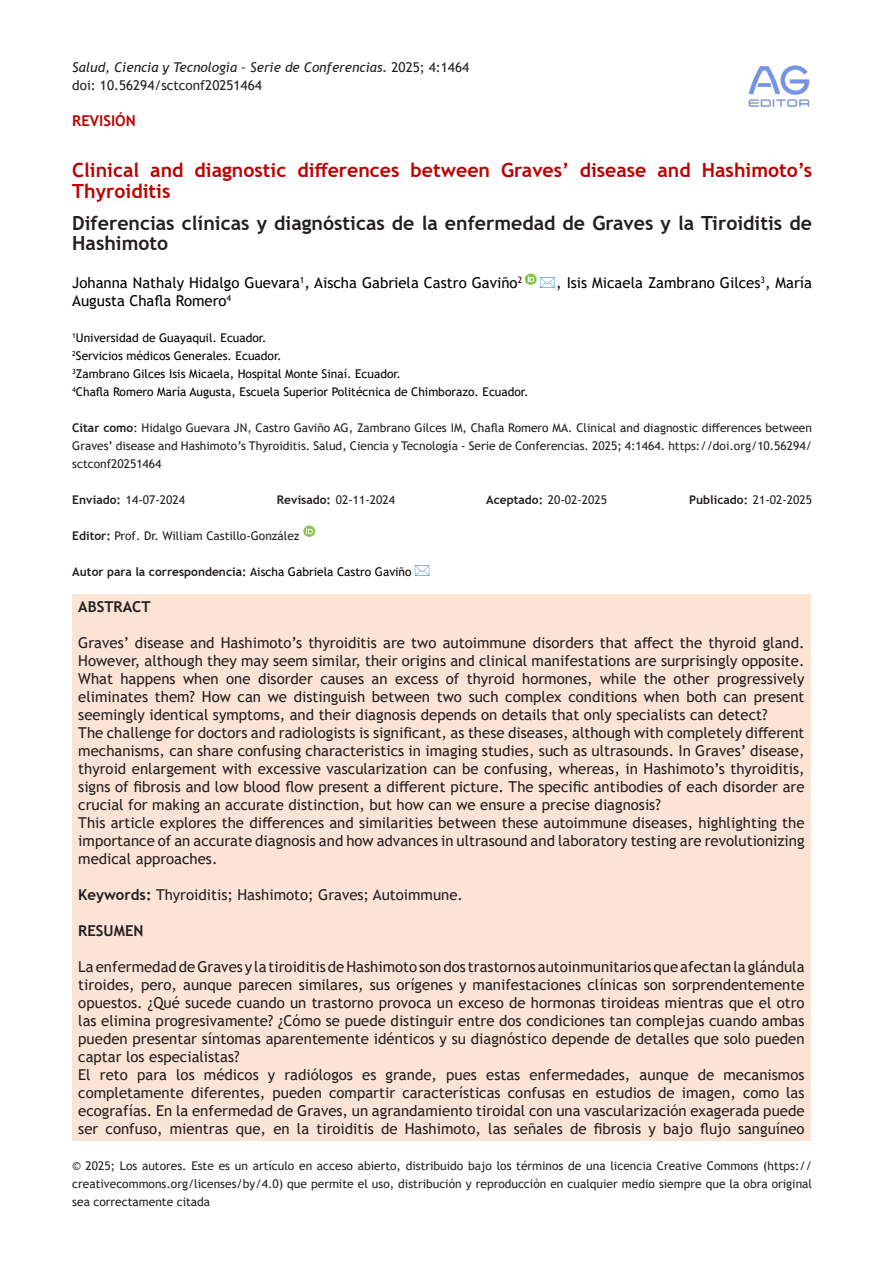
<style>
.page{position:relative;width:893px;height:1263px;background:#fff}
.page>*{position:absolute;margin:0;border:0;box-sizing:border-box;transform-origin:0 0}
.t1{font:700 19.5px/19.5px "Trebuchet MS";color:#231f20}
.t2{font:700 19.5px/21px "Trebuchet MS";color:#be0000}
.t3{font:15px/18px "Trebuchet MS";color:#231f20;text-align:justify}
.t4{font:15px "Trebuchet MS";color:#000}
.t5{font:700 15px "Trebuchet MS";color:#231f20}
.t6{font:700 15px "Trebuchet MS";color:#be0000}
.t7{font:italic 13.5px "Trebuchet MS";color:#231f20}
.t8{font:13.5px "Trebuchet MS";color:#231f20}
.t9{font:12px/18px "Trebuchet MS";color:#231f20;text-align:justify}
.t10{font:12px "Trebuchet MS";color:#000}
.t11{font:700 12px "Trebuchet MS";color:#231f20}
.s1{font-style:normal}
.s2{font-weight:700}
.s3{font-weight:400}
.s4{font-weight:400;color:#000}
</style>
<div class="page">
<div style="left:72px;top:594px;width:739px;height:546px;background:#fbe4d5"></div>
<svg style="left:303px;top:526px;width:12px;height:11px"></svg>
<img style="left:748px;top:65px;width:62px;height:42px">
<svg style="left:525px;top:274px;width:12px;height:11px"></svg>
<p class="t7" style="left:72px;top:59px;width:398px">Salud, Ciencia y Tecnología – Serie de Conferencias. <span class="s1">2025; 4:1464</span></p>
<p class="t8" style="left:72px;top:77px;width:191px">doi: 10.56294/sctconf20251464</p>
<p class="t6" style="left:72px;top:111px;width:65px">REVISIÓN</p>
<p class="t2" style="left:72px;top:159px;width:741px">Clinical and diagnostic differences between Graves’ disease and Hashimoto’s<br>Thyroiditis</p>
<p class="t1" style="left:72px;top:214px;width:741px">Diferencias clínicas y diagnósticas de la enfermedad de Graves y la Tiroiditis de<br>Hashimoto</p>
<p class="t4" style="left:72px;top:273px;width:451px">Johanna Nathaly Hidalgo Guevara<sup>1</sup>, Aischa Gabriela Castro Gaviño<sup>2</sup></p>
<p class="t4" style="left:556px;top:273px;width:257px">, Isis Micaela Zambrano Gilces<sup>3</sup>, María</p>
<p class="t4" style="left:72px;top:291px;width:160px">Augusta Chafla Romero<sup>4</sup></p>
<p class="t10" style="left:72px;top:330px;width:196px"><sup>1</sup>Universidad de Guayaquil. Ecuador.</p>
<p class="t10" style="left:72px;top:348px;width:211px"><sup>2</sup>Servicios médicos Generales. Ecuador.</p>
<p class="t10" style="left:72px;top:366px;width:330px"><sup>3</sup>Zambrano Gilces Isis Micaela, Hospital Monte Sinaí. Ecuador.</p>
<p class="t10" style="left:72px;top:384px;width:458px"><sup>4</sup>Chafla Romero María Augusta, Escuela Superior Politécnica de Chimborazo. Ecuador.</p>
<p class="t9" style="left:72px;top:419px;width:741px"><span class="s2">Citar como</span>: Hidalgo Guevara JN, Castro Gaviño AG, Zambrano Gilces IM, Chafla Romero MA. Clinical and diagnostic differences between Graves’ disease and Hashimoto’s Thyroiditis. Salud, Ciencia y Tecnología - Serie de Conferencias. 2025; 4:1464. https://doi.org/10.56294/ sctconf20251464</p>
<p class="t9" style="left:72px;top:491px;width:114px"><span class="s2">Enviado:</span> 14-07-2024</p>
<p class="t9" style="left:277px;top:491px;width:120px"><span class="s2">Revisado:</span> 02-11-2024</p>
<p class="t9" style="left:486px;top:491px;width:122px"><span class="s2">Aceptado:</span> 20-02-2025</p>
<p class="t11" style="left:689px;top:492px;width:124px">Publicado: <span class="s3">21-02-2025</span></p>
<p class="t9" style="left:72px;top:527px;width:229px"><span class="s2">Editor:</span> Prof. Dr. William Castillo-González</p>
<p class="t11" style="left:72px;top:564px;width:341px">Autor para la correspondencia: <span class="s4">Aischa Gabriela Castro Gaviño</span></p>
<p class="t5" style="left:78px;top:597px;width:74px">ABSTRACT</p>
<p class="t3" style="left:78px;top:634px;width:728px">Graves’ disease and Hashimoto’s thyroiditis are two autoimmune disorders that affect the thyroid gland.<br>However, although they may seem similar, their origins and clinical manifestations are surprisingly opposite.<br>What happens when one disorder causes an excess of thyroid hormones, while the other progressively eliminates them? How can we distinguish between two such complex conditions when both can present seemingly identical symptoms, and their diagnosis depends on details that only specialists can detect?</p>
<p class="t3" style="left:78px;top:724px;width:728px">The challenge for doctors and radiologists is significant, as these diseases, although with completely different mechanisms, can share confusing characteristics in imaging studies, such as ultrasounds. In Graves’ disease, thyroid enlargement with excessive vascularization can be confusing, whereas, in Hashimoto’s thyroiditis, signs of fibrosis and low blood flow present a different picture. The specific antibodies of each disorder are crucial for making an accurate distinction, but how can we ensure a precise diagnosis?</p>
<p class="t3" style="left:78px;top:814px;width:728px">This article explores the differences and similarities between these autoimmune diseases, highlighting the importance of an accurate diagnosis and how advances in ultrasound and laboratory testing are revolutionizing medical approaches.</p>
<p class="t3" style="left:78px;top:886px;width:386px"><span class="s2">Keywords:</span> Thyroiditis; Hashimoto; Graves; Autoimmune.</p>
<p class="t5" style="left:78px;top:921px;width:67px">RESUMEN</p>
<p class="t3" style="left:78px;top:958px;width:728px">La enfermedad de Graves y la tiroiditis de Hashimoto son dos trastornos autoinmunitarios que afectan la glándula tiroides, pero, aunque parecen similares, sus orígenes y manifestaciones clínicas son sorprendentemente opuestos. ¿Qué sucede cuando un trastorno provoca un exceso de hormonas tiroideas mientras que el otro las elimina progresivamente? ¿Cómo se puede distinguir entre dos condiciones tan complejas cuando ambas pueden presentar síntomas aparentemente idénticos y su diagnóstico depende de detalles que solo pueden captar los especialistas?</p>
<p class="t3" style="left:78px;top:1066px;width:728px">El reto para los médicos y radiólogos es grande, pues estas enfermedades, aunque de mecanismos completamente diferentes, pueden compartir características confusas en estudios de imagen, como las ecografías. En la enfermedad de Graves, un agrandamiento tiroidal con una vascularización exagerada puede ser confuso, mientras que, en la tiroiditis de Hashimoto, las señales de fibrosis y bajo flujo sanguíneo</p>
<p class="t9" style="left:72px;top:1157px;width:741px">© 2025; Los autores. Este es un artículo en acceso abierto, distribuido bajo los términos de una licencia Creative Commons (https:// creativecommons.org/licenses/by/4.0) que permite el uso, distribución y reproducción en cualquier medio siempre que la obra original sea correctamente citada</p>
</div>
